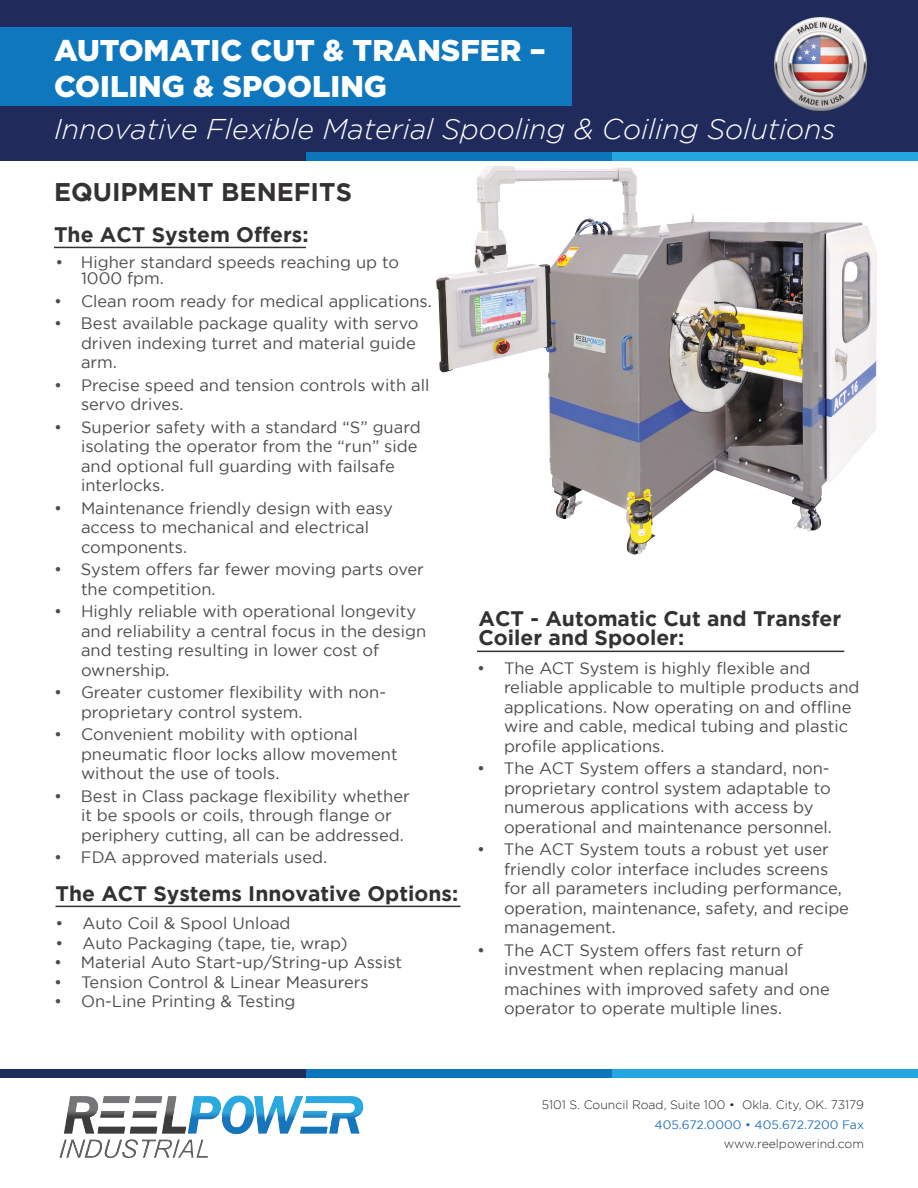
<style>
.page{position:relative;width:918px;height:1188px;background:#fff}
.page>*{position:absolute;margin:0;border:0;box-sizing:border-box;transform-origin:0 0}
.t1{font:900 30px/36px "Gotham";color:#fff}
.t2{font:italic 300 28.5px "Gotham";color:#fff}
.t3{font:700 25.5px "Gotham";color:#343231}
.t4{font:700 21px/19.5px "Gotham";color:#343231}
.t5{font:16.5px/19.5px "Gotham";color:#4d4c4b}
.t6{font:300 12.15px "Gotham";color:#231f20}
.t7{font:12.15px "Gotham";color:#2675b8}
</style>
<div class="page">
<img style="left:64px;top:1095px;width:300px;height:64px">
<img style="left:59px;top:1139px;width:149px;height:19px">
<div style="left:0;top:0;width:918px;height:160px;background:#202b5c"></div>
<div style="left:612px;top:152px;width:306px;height:8px;background:#22a7e0"></div>
<div style="left:306px;top:152px;width:306px;height:8px;background:#0c76bd"></div>
<div style="left:612px;top:1069px;width:306px;height:9px;background:#22a7e0"></div>
<div style="left:306px;top:1069px;width:306px;height:9px;background:#0c76bd"></div>
<div style="left:0;top:1069px;width:306px;height:9px;background:#1e2c5c"></div>
<hr style="left:54px;top:247px;width:252px;height:1px;background:#343231">
<img style="left:436px;top:165px;width:441px;height:390px">
<div style="left:0;top:27px;width:572px;height:79px;background:#0e77be"></div>
<hr style="left:56px;top:906px;width:405px;height:1px;background:#343231">
<hr style="left:477px;top:651px;width:367px;height:1px;background:#343231">
<img style="left:774px;top:18px;width:93px;height:92px">
<h1 class="t1" style="left:54px;top:34px;width:493px">AUTOMATIC CUT &amp; TRANSFER –<br>COILING &amp; SPOOLING</h1>
<h2 class="t2" style="left:54px;top:118px;width:783px">Innovative Flexible Material Spooling &amp; Coiling Solutions</h2>
<h3 class="t3" style="left:54px;top:182px;width:300px">EQUIPMENT BENEFITS</h3>
<p class="t4" style="left:54px;top:226px;width:256px">The ACT System Offers:</p>
<p class="t5" style="left:81px;top:255px;width:320px;line-height:16.5px;text-indent:-26px">• Higher standard speeds reaching up to<br>1000 fpm.</p>
<p class="t5" style="left:54px;top:292px;width:379px">• Clean room ready for medical applications.</p>
<p class="t5" style="left:81px;top:315px;width:339px;text-indent:-27px">• Best available package quality with servo driven indexing turret and material guide arm.</p>
<p class="t5" style="left:81px;top:376px;width:350px;text-indent:-27px">• Precise speed and tension controls with all servo drives.</p>
<p class="t5" style="left:81px;top:418px;width:341px;text-indent:-27px">• Superior safety with a standard “S” guard isolating the operator from the “run” side and optional full guarding with failsafe interlocks.</p>
<p class="t5" style="left:81px;top:499px;width:314px;text-indent:-27px">• Maintenance friendly design with easy access to mechanical and electrical components.</p>
<p class="t5" style="left:81px;top:561px;width:344px;text-indent:-27px">• System offers far fewer moving parts over the competition.</p>
<p class="t5" style="left:81px;top:603px;width:347px;text-indent:-27px">• Highly reliable with operational longevity and reliability a central focus in the design and testing resulting in lower cost of ownership.</p>
<p class="t5" style="left:81px;top:684px;width:307px;text-indent:-27px">• Greater customer flexibility with non&shy;proprietary control system.</p>
<p class="t5" style="left:81px;top:726px;width:318px;text-indent:-27px">• Convenient mobility with optional pneumatic floor locks allow movement without the use of tools.</p>
<p class="t5" style="left:81px;top:787px;width:330px;text-indent:-27px">• Best in Class package flexibility whether it be spools or coils, through flange or periphery cutting, all can be addressed.</p>
<p class="t5" style="left:54px;top:849px;width:275px">• FDA approved materials used.</p>
<p class="t4" style="left:56px;top:885px;width:404px">The ACT Systems Innovative Options:</p>
<p class="t5" style="left:56px;top:915px;width:237px">• Auto Coil &amp; Spool Unload</p>
<p class="t5" style="left:56px;top:934px;width:294px">• Auto Packaging (tape, tie, wrap)</p>
<p class="t5" style="left:54px;top:954px;width:350px">• Material Auto Start-up/String-up Assist</p>
<p class="t5" style="left:54px;top:973px;width:316px">• Tension Control &amp; Linear Measurers</p>
<p class="t5" style="left:54px;top:993px;width:243px">• On-Line Printing &amp; Testing</p>
<p class="t4" style="left:478px;top:610px;width:364px">ACT - Automatic Cut and Transfer<br>Coiler and Spooler:</p>
<p class="t5" style="left:504px;top:659px;width:357px;text-indent:-27px">• The ACT System is highly flexible and reliable applicable to multiple products and applications. Now operating on and offline wire and cable, medical tubing and plastic profile applications.</p>
<p class="t5" style="left:504px;top:760px;width:329px;text-indent:-27px">• The ACT System offers a standard, non&shy;proprietary control system adaptable to numerous applications with access by operational and maintenance personnel.</p>
<p class="t5" style="left:504px;top:841px;width:347px;text-indent:-27px">• The ACT System touts a robust yet user friendly color interface includes screens for all parameters including performance, operation, maintenance, safety, and recipe management.</p>
<p class="t5" style="left:504px;top:941px;width:327px;text-indent:-27px">• The ACT System offers fast return of investment when replacing manual machines with improved safety and one operator to operate multiple lines.</p>
<p class="t6" style="left:542px;top:1100px;width:324px">5101 S. Council Road, Suite 100 • Okla. City, OK. 73179</p>
<p class="t7" style="left:655px;top:1120px;width:211px">405.672.0000 • 405.672.7200 Fax</p>
<p class="t6" style="left:724px;top:1139px;width:142px">www.reelpowerind.com</p>
</div>
